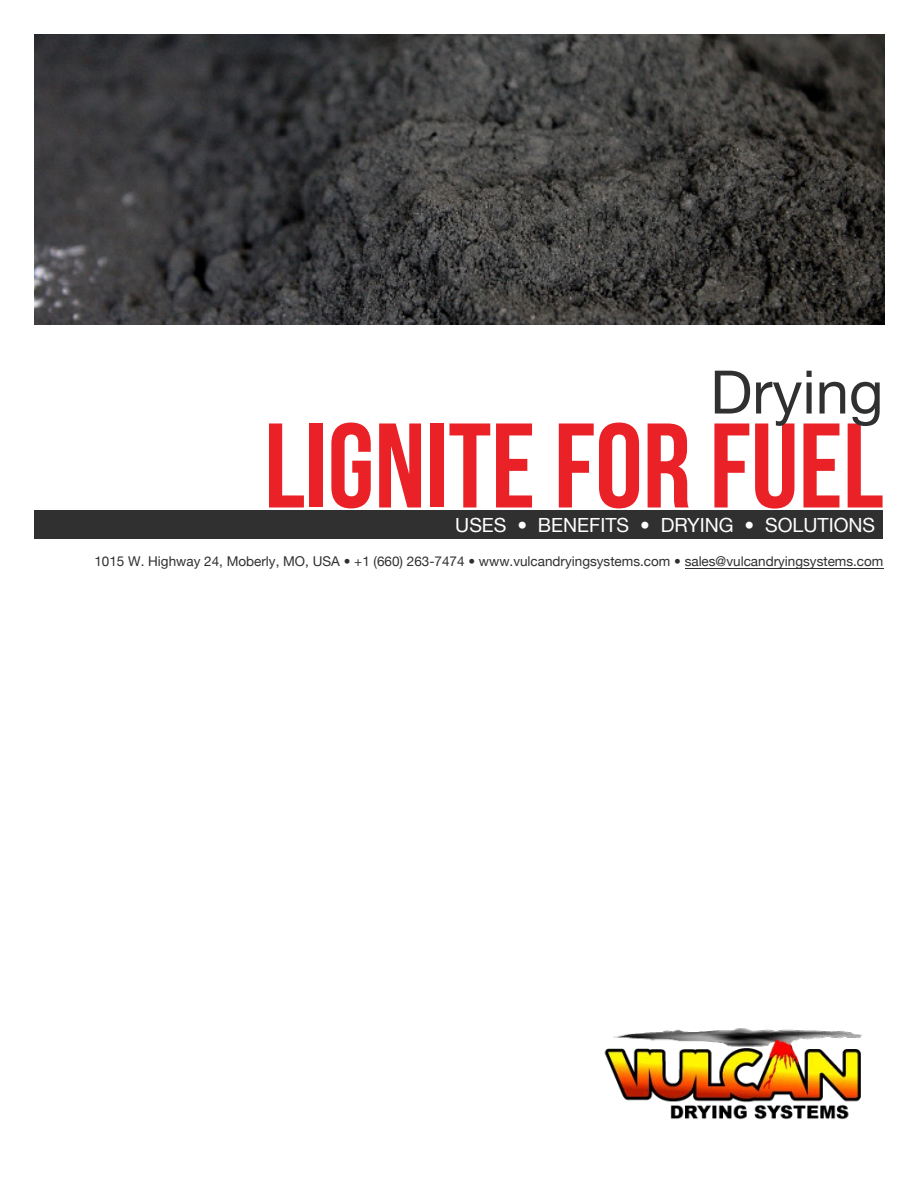
<style>
.page{position:relative;width:918px;height:1188px;background:#fff}
.page>*{position:absolute;margin:0;border:0;box-sizing:border-box;transform-origin:0 0}
.No_Spacing{font:120px "Bebas Neue";color:#ea2227}
.t1{font:60px "Helvetica Neue";color:#303030}
.No_Spacing-2{font:19.5px "Helvetica Neue";color:#fff}
.No_Spacing-3{font:13.5px "Helvetica Neue";color:#2e2f2e}
</style>
<div class="page">
<div style="left:34px;top:511px;width:850px;height:28px;background:#303030"></div>
<img style="left:604px;top:1028px;width:258px;height:92px">
<img style="left:34px;top:34px;width:850px;height:290px">
<hr style="left:685px;top:568px;width:199px;height:1px;background:#2e2f2e">
<h2 class="t1" style="left:710px;top:356px;width:175px">Drying</h2>
<p class="No_Spacing" style="left:264px;top:400px;width:621px">LIGNITE FOR FUEL</p>
<p class="No_Spacing-2" style="left:455px;top:514px;width:421px">USES • BENEFITS • DRYING • SOLUTIONS</p>
<p class="No_Spacing-3" style="left:94px;top:553px;width:791px">1015 W. Highway 24, Moberly, MO, USA • +1 (660) 263-7474 • www.vulcandryingsystems.com • sales@vulcandryingsystems.com</p>
</div>
